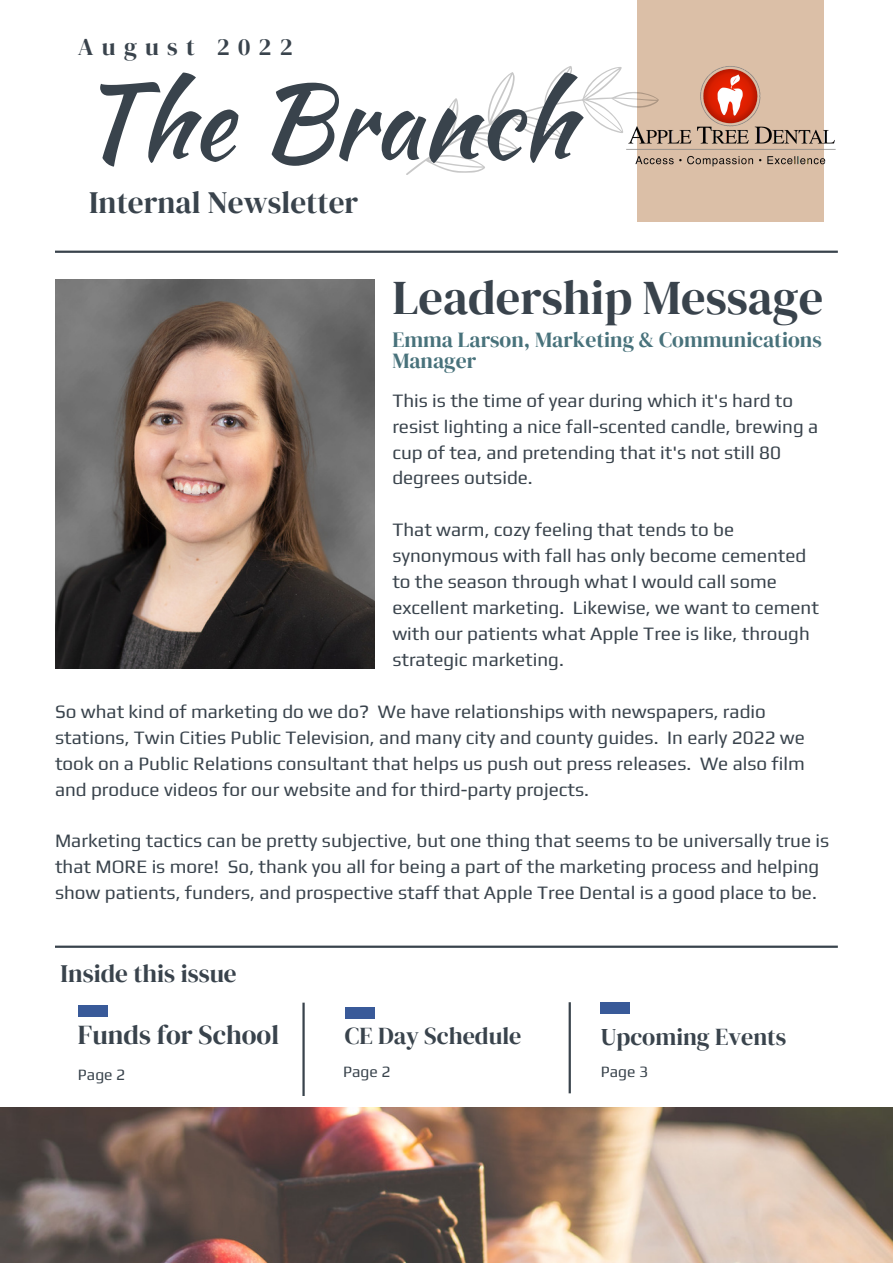
<style>
.page{position:relative;width:893px;height:1264px;background:#fff}
.page>*{position:absolute;margin:0;border:0;box-sizing:border-box;transform-origin:0 0}
.t1{font:102.9px "Kaushan Script";color:#39434c}
.t2{font:48.3px "DM Serif Display";color:#39434c}
.t3{font:31.2px "DM Serif Display";color:#39434c}
.t4{font:27.15px "DM Serif Display";color:#39434c}
.t5{font:25.2px "DM Serif Display";color:#39434c}
.t6{font:24.3px "DM Serif Display";letter-spacing:.34em;color:#39434c}
.t7{font:24.15px "DM Serif Display";color:#39434c}
.t8{font:21.6px/21.3px "DM Serif Display";color:#48727b}
.t9{font:18.9px/25.8px "Play";color:#39434c}
.t10{font:15.75px "Play";color:#39434c}
</style>
<div class="page">
<div style="left:637px;top:0;width:187px;height:221px;background:#dbbfa7"></div>
<svg style="left:406px;top:72px;width:257px;height:150px"></svg>
<hr style="left:55px;top:250px;width:782px;height:3px;background:#39434c">
<hr style="left:55px;top:945px;width:782px;height:2px;background:#39434c">
<img style="left:544px;top:66px;width:292px;height:112px">
<div style="left:600px;top:1002px;width:30px;height:11px;background:#395a99"></div>
<hr style="left:568px;top:1002px;width:3px;height:91px;background:#39434c">
<div style="left:345px;top:1007px;width:29px;height:12px;background:#395a99"></div>
<hr style="left:302px;top:1002px;width:3px;height:93px;background:#39434c">
<div style="left:78px;top:1005px;width:29px;height:11px;background:#395a99"></div>
<img style="left:0;top:1107px;width:892px;height:155px">
<img style="left:55px;top:279px;width:319px;height:389px">
<p class="t6" style="left:78px;top:29px;width:216px">August 2022</p>
<h1 class="t1" style="left:78px;top:46px;width:497px">The Branch</h1>
<h3 class="t3" style="left:89px;top:181px;width:270px">Internal Newsletter</h3>
<h2 class="t2" style="left:392px;top:264px;width:432px">Leadership Message</h2>
<p class="t8" style="left:392px;top:329px;width:431px">Emma Larson, Marketing &amp; Communications<br>Manager</p>
<p class="t9" style="left:392px;top:387px;width:427px">This is the time of year during which it's hard to resist lighting a nice fall-scented candle, brewing a cup of tea, and pretending that it's not still 80 degrees outside.</p>
<p class="t9" style="left:392px;top:516px;width:428px">That warm, cozy feeling that tends to be synonymous with fall has only become cemented to the season through what I would call some excellent marketing. Likewise, we want to cement with our patients what Apple Tree is like, through strategic marketing.</p>
<p class="t9" style="left:55px;top:698px;width:751px">So what kind of marketing do we do? We have relationships with newspapers, radio stations, Twin Cities Public Television, and many city and county guides. In early 2022 we took on a Public Relations consultant that helps us push out press releases. We also film and produce videos for our website and for third-party projects.</p>
<p class="t9" style="left:55px;top:827px;width:775px">Marketing tactics can be pretty subjective, but one thing that seems to be universally true is that MORE is more! So, thank you all for being a part of the marketing process and helping show patients, funders, and prospective staff that Apple Tree Dental is a good place to be.</p>
<h3 class="t5" style="left:61px;top:956px;width:178px">Inside this issue</h3>
<h3 class="t4" style="left:78px;top:1015px;width:203px">Funds for School</h3>
<p class="t10" style="left:78px;top:1064px;width:49px">Page 2</p>
<p class="t7" style="left:345px;top:1019px;width:178px">CE Day Schedule</p>
<p class="t10" style="left:343px;top:1062px;width:49px">Page 2</p>
<p class="t7" style="left:600px;top:1019px;width:187px">Upcoming Events</p>
<p class="t10" style="left:600px;top:1062px;width:49px">Page 3</p>
</div>
